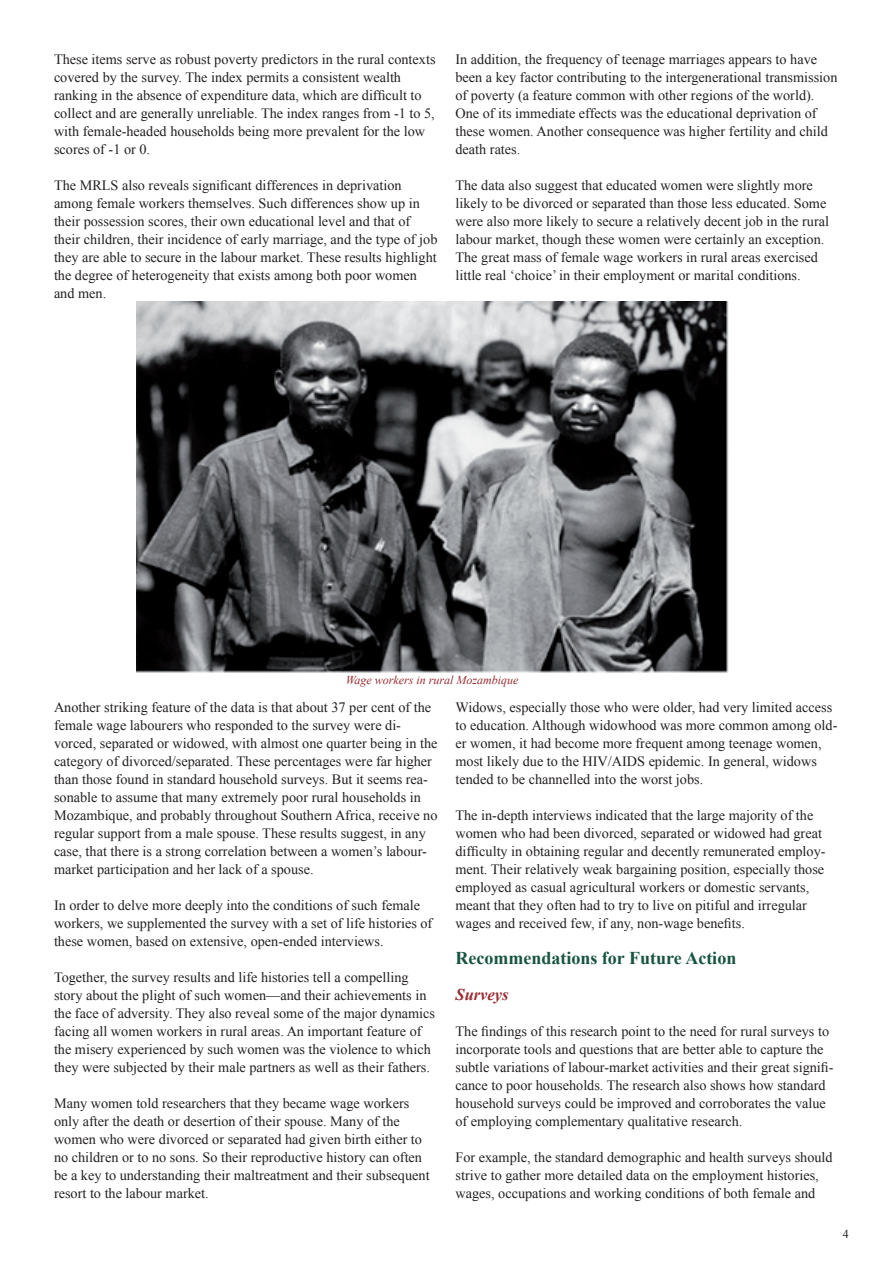
<style>
.page{position:relative;width:893px;height:1263px;background:#fff}
.page>*{position:absolute;margin:0;border:0;box-sizing:border-box;transform-origin:0 0}
.t1{font:700 18px "Times New Roman";color:#17543f}
.t2{font:italic 700 16.5px "Times New Roman";color:#982e33}
.t3{font:14.25px/18px "Times New Roman";color:#231f20}
.t4{font:italic 12px "Times New Roman";color:#982e33}
.t5{font:12px "Times New Roman";color:#231f20}
</style>
<div class="page">
<img style="left:136px;top:302px;width:593px;height:371px">
<p class="t3" style="left:54px;top:50px;width:383px">These items serve as robust poverty predictors in the rural contexts covered by the survey. The index permits a consistent wealth ranking in the absence of expenditure data, which are difficult to collect and are generally unreliable. The index ranges from -1 to 5, with female-headed households being more prevalent for the low scores of -1 or 0.</p>
<p class="t3" style="left:54px;top:176px;width:385px">The MRLS also reveals significant differences in deprivation among female workers themselves. Such differences show up in their possession scores, their own educational level and that of their children, their incidence of early marriage, and the type of job they are able to secure in the labour market. These results highlight the degree of heterogeneity that exists among both poor women and men.</p>
<p class="t3" style="left:455px;top:50px;width:384px">In addition, the frequency of teenage marriages appears to have been a key factor contributing to the intergenerational transmission of poverty (a feature common with other regions of the world).<br>One of its immediate effects was the educational deprivation of these women. Another consequence was higher fertility and child death rates.</p>
<p class="t3" style="left:455px;top:176px;width:375px">The data also suggest that educated women were slightly more likely to be divorced or separated than those less educated. Some were also more likely to secure a relatively decent job in the rural labour market, though these women were certainly an exception.<br>The great mass of female wage workers in rural areas exercised little real ‘choice’ in their employment or marital conditions.</p>
<p class="t4" style="left:346px;top:671px;width:174px">Wage workers in rural Mozambique</p>
<p class="t3" style="left:54px;top:698px;width:385px">Another striking feature of the data is that about 37 per cent of the female wage labourers who responded to the survey were di&shy;vorced, separated or widowed, with almost one quarter being in the category of divorced/separated. These percentages were far higher than those found in standard household surveys. But it seems rea&shy;sonable to assume that many extremely poor rural households in Mozambique, and probably throughout Southern Africa, receive no regular support from a male spouse. These results suggest, in any case, that there is a strong correlation between a women’s labour&shy;market participation and her lack of a spouse.</p>
<p class="t3" style="left:54px;top:896px;width:380px">In order to delve more deeply into the conditions of such female workers, we supplemented the survey with a set of life histories of these women, based on extensive, open-ended interviews.</p>
<p class="t3" style="left:54px;top:968px;width:383px">Together, the survey results and life histories tell a compelling story about the plight of such women—and their achievements in the face of adversity. They also reveal some of the major dynamics facing all women workers in rural areas. An important feature of the misery experienced by such women was the violence to which they were subjected by their male partners as well as their fathers.</p>
<p class="t3" style="left:54px;top:1094px;width:377px">Many women told researchers that they became wage workers only after the death or desertion of their spouse. Many of the women who were divorced or separated had given birth either to no children or to no sons. So their reproductive history can often be a key to understanding their maltreatment and their subsequent resort to the labour market.</p>
<p class="t3" style="left:455px;top:698px;width:383px">Widows, especially those who were older, had very limited access to education. Although widowhood was more common among old&shy;er women, it had become more frequent among teenage women, most likely due to the HIV/AIDS epidemic. In general, widows tended to be channelled into the worst jobs.</p>
<p class="t3" style="left:455px;top:806px;width:371px">The in-depth interviews indicated that the large majority of the women who had been divorced, separated or widowed had great difficulty in obtaining regular and decently remunerated employ&shy;ment. Their relatively weak bargaining position, especially those employed as casual agricultural workers or domestic servants, meant that they often had to try to live on pitiful and irregular wages and received few, if any, non-wage benefits.</p>
<p class="t1" style="left:455px;top:945px;width:282px">Recommendations for Future Action</p>
<p class="t2" style="left:455px;top:983px;width:55px">Surveys</p>
<p class="t3" style="left:455px;top:1022px;width:380px">The findings of this research point to the need for rural surveys to incorporate tools and questions that are better able to capture the subtle variations of labour-market activities and their great signifi&shy;cance to poor households. The research also shows how standard household surveys could be improved and corroborates the value of employing complementary qualitative research.</p>
<p class="t3" style="left:455px;top:1148px;width:379px">For example, the standard demographic and health surveys should strive to gather more detailed data on the employment histories, wages, occupations and working conditions of both female and</p>
<p class="t5" style="left:843px;top:1226px;width:7px">4</p>
</div>
